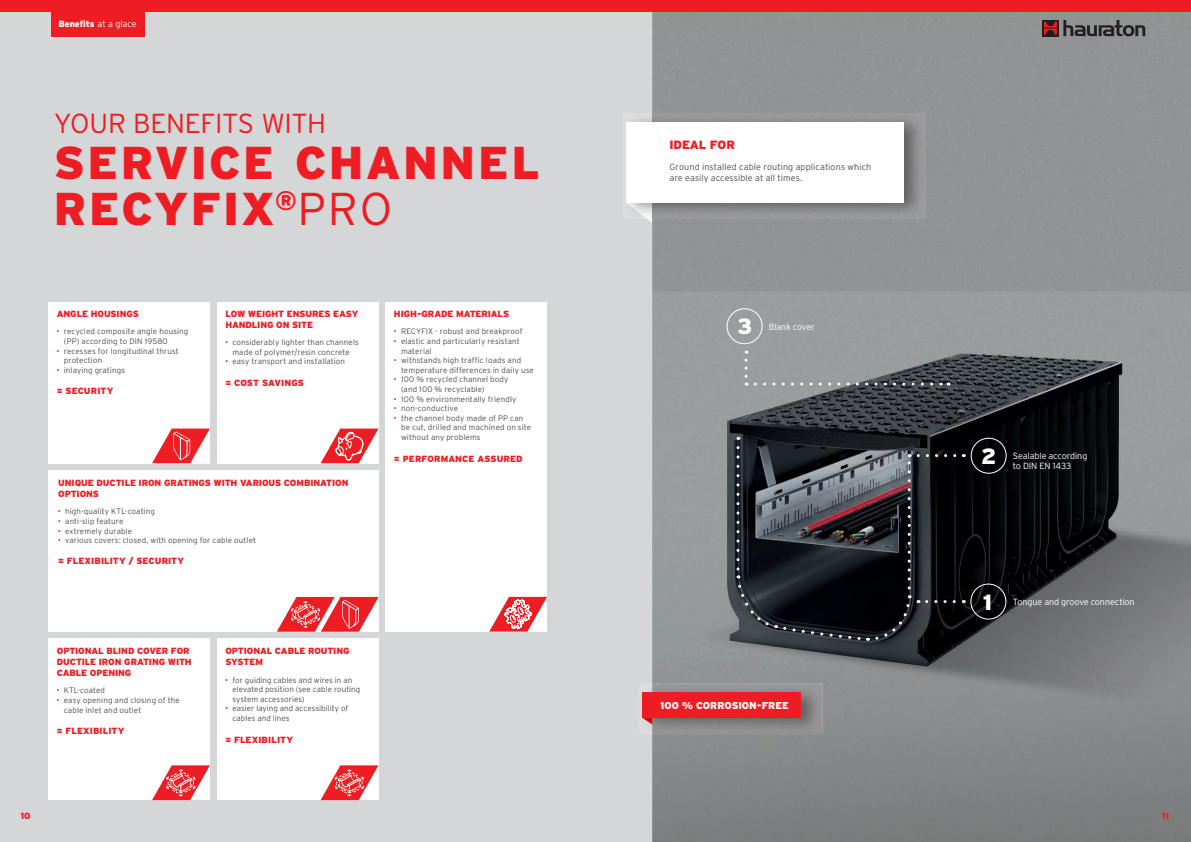
<style>
.page{position:relative;width:1191px;height:842px;background:#d5d6d8}
.page>*{position:absolute;margin:0;border:0;box-sizing:border-box;transform-origin:0 0}
.t1{font:900 46px/46px "Interstate";letter-spacing:.05em;color:#ee1d23}
.t2{font:300 27.5px "Interstate";letter-spacing:-.015em;color:#ee1d23}
.t3{font:900 22px "Interstate";color:#fff}
.t4{font:900 12px "Interstate";letter-spacing:-.01em;color:#ee1d23}
.t5{font:900 10px "Interstate";color:#fff}
.t6{font:900 9px/10.8px "Interstate";letter-spacing:-.005em;color:#ec1d25}
.t7{font:300 9px/10.8px "Interstate";letter-spacing:.01em;color:#4b4c4d}
.t8{font:300 9px/10.8px "Interstate";letter-spacing:-.01em;color:#fff}
.t9{font:900 9px "Interstate";letter-spacing:-.005em;color:#ee1d23}
.t10{font:900 9px "Interstate";letter-spacing:.015em;color:#ec1d25}
.t11{font:900 9px "Interstate";letter-spacing:-.005em;color:#fff}
.t12{font:300 8px/9.6px "Interstate";letter-spacing:.01em;color:#4b4c4d}
.s1{font-weight:300}
.s2{font-weight:900;color:#ee1d23}
</style>
<div class="page">
<img style="left:652px;top:11px;width:539px;height:831px">
<img style="left:651px;top:684px;width:171px;height:50px">
<img style="left:643px;top:718px;width:9px;height:6px">
<div style="left:642px;top:692px;width:159px;height:26px;background:#ee1d23"></div>
<div style="left:217px;top:302px;width:161px;height:161px;background:#fff"></div>
<div style="left:48px;top:302px;width:162px;height:161px;background:#fff"></div>
<div style="left:385px;top:302px;width:162px;height:330px;background:#fff"></div>
<div style="left:48px;top:638px;width:162px;height:162px;background:#fff"></div>
<div style="left:48px;top:470px;width:331px;height:162px;background:#fff"></div>
<div style="left:217px;top:638px;width:161px;height:162px;background:#fff"></div>
<div style="left:726px;top:308px;width:36px;height:36px;border:1px solid #fff;border-radius:50%"></div>
<div style="left:970px;top:584px;width:36px;height:36px;border:1px solid #fff;border-radius:50%"></div>
<div style="left:970px;top:438px;width:36px;height:36px;border:1px solid #fff;border-radius:50%"></div>
<svg style="left:744px;top:360px;width:3px;height:26px"></svg>
<svg style="left:755px;top:383px;width:194px;height:3px"></svg>
<svg style="left:736px;top:448px;width:176px;height:194px;background:#2f3137"></svg>
<svg style="left:918px;top:454px;width:46px;height:3px"></svg>
<div style="left:0;top:0;width:1191px;height:11px;background:#ee1d23"></div>
<div style="left:51px;top:0;width:93px;height:37px;background:#ee1d23"></div>
<svg style="left:918px;top:600px;width:36px;height:3px"></svg>
<svg style="left:1042px;top:20px;width:16px;height:16px"></svg>
<svg style="left:1044px;top:22px;width:12px;height:12px"></svg>
<svg style="left:1063px;top:20px;width:82px;height:16px"></svg>
<img style="left:638px;top:113px;width:287px;height:106px">
<img style="left:627px;top:203px;width:25px;height:16px">
<div style="left:626px;top:122px;width:278px;height:81px;background:#fff"></div>
<svg style="left:152px;top:429px;width:58px;height:34px"></svg>
<svg style="left:320px;top:429px;width:58px;height:34px"></svg>
<svg style="left:489px;top:597px;width:58px;height:35px"></svg>
<svg style="left:277px;top:597px;width:102px;height:35px"></svg>
<svg style="left:152px;top:765px;width:58px;height:35px"></svg>
<svg style="left:320px;top:765px;width:58px;height:35px"></svg>
<p class="t11" style="left:58px;top:19px;width:80px">Benefits <span class="s1">at a glace</span></p>
<h2 class="t2" style="left:54px;top:108px;width:274px">YOUR BENEFITS WITH</h2>
<h1 class="t1" style="left:54px;top:140px;width:487px">SERVICE CHANNEL<br>RECYFIX<sup>®</sup><span class="s1">PRO</span></h1>
<p class="t9" style="left:57px;top:308px;width:84px">ANGLE HOUSINGS</p>
<p class="t12" style="left:57px;top:327px;width:133px"><span class="s2">·</span> recycled composite angle housing</p>
<p class="t12" style="left:64px;top:336px;width:105px">(PP) according to DIN 19580</p>
<p class="t12" style="left:57px;top:346px;width:124px"><span class="s2">·</span> recesses for longitudinal thrust</p>
<p class="t12" style="left:64px;top:356px;width:40px">protection</p>
<p class="t12" style="left:57px;top:365px;width:70px"><span class="s2">·</span> inlaying gratings</p>
<p class="t9" style="left:57px;top:386px;width:58px">= SECURITY</p>
<p class="t6" style="left:225px;top:308px;width:135px">LOW WEIGHT ENSURES EASY<br>HANDLING ON SITE</p>
<p class="t12" style="left:225px;top:338px;width:135px"><span class="s2">·</span> considerably lighter than channels</p>
<p class="t12" style="left:232px;top:347px;width:119px">made of polymer/resin concrete</p>
<p class="t12" style="left:225px;top:357px;width:121px"><span class="s2">·</span> easy transport and installation</p>
<p class="t6" style="left:225px;top:377px;width:80px">= COST SAVINGS</p>
<p class="t6" style="left:58px;top:477px;width:292px">UNIQUE DUCTILE IRON GRATINGS WITH VARIOUS COMBINATION<br>OPTIONS</p>
<p class="t12" style="left:58px;top:507px;width:199px"><span class="s2">·</span> high-quality KTL-coating<br><span class="s2">·</span> anti-slip feature<br><span class="s2">·</span> extremely durable<br><span class="s2">·</span> various covers: closed, with opening for cable outlet</p>
<p class="t6" style="left:58px;top:555px;width:128px">= FLEXIBILITY / SECURITY</p>
<p class="t6" style="left:57px;top:645px;width:136px">OPTIONAL BLIND COVER FOR<br>DUCTILE IRON GRATING WITH<br>CABLE OPENING</p>
<p class="t12" style="left:57px;top:686px;width:50px"><span class="s2">·</span> KTL-coated</p>
<p class="t12" style="left:57px;top:695px;width:124px"><span class="s2">·</span> easy opening and closing of the</p>
<p class="t12" style="left:64px;top:705px;width:79px">cable inlet and outlet</p>
<p class="t10" style="left:57px;top:726px;width:69px">= FLEXIBILITY</p>
<p class="t6" style="left:225px;top:645px;width:126px">OPTIONAL CABLE ROUTING<br>SYSTEM</p>
<p class="t12" style="left:225px;top:675px;width:128px"><span class="s2">·</span> for guiding cables and wires in an</p>
<p class="t12" style="left:232px;top:684px;width:129px">elevated position (see cable routing</p>
<p class="t12" style="left:232px;top:694px;width:74px">system accessories)</p>
<p class="t12" style="left:225px;top:704px;width:124px"><span class="s2">·</span> easier laying and accessibility of</p>
<p class="t12" style="left:232px;top:713px;width:59px">cables and lines</p>
<p class="t10" style="left:225px;top:734px;width:69px">= FLEXIBILITY</p>
<p class="t6" style="left:394px;top:308px;width:117px">HIGH-GRADE MATERIALS</p>
<p class="t12" style="left:394px;top:327px;width:130px"><span class="s2">·</span> RECYFIX - robust and breakproof</p>
<p class="t12" style="left:394px;top:336px;width:127px"><span class="s2">·</span> elastic and particularly resistant</p>
<p class="t12" style="left:401px;top:346px;width:32px">material</p>
<p class="t12" style="left:394px;top:356px;width:129px"><span class="s2">·</span> withstands high traffic loads and</p>
<p class="t12" style="left:401px;top:365px;width:134px">temperature differences in daily use</p>
<p class="t12" style="left:394px;top:375px;width:116px"><span class="s2">·</span> 100 % recycled channel body</p>
<p class="t12" style="left:401px;top:384px;width:85px">(and 100 % recyclable)</p>
<p class="t12" style="left:394px;top:394px;width:124px"><span class="s2">·</span> 100 % environmentally friendly</p>
<p class="t12" style="left:394px;top:404px;width:66px"><span class="s2">·</span> non-conductive</p>
<p class="t12" style="left:394px;top:413px;width:131px"><span class="s2">·</span> the channel body made of PP can</p>
<p class="t12" style="left:401px;top:423px;width:131px">be cut, drilled and machined on site</p>
<p class="t12" style="left:401px;top:432px;width:81px">without any problems</p>
<p class="t6" style="left:394px;top:453px;width:130px">= PERFORMANCE ASSURED</p>
<h3 class="t4" style="left:669px;top:137px;width:67px">IDEAL FOR</h3>
<p class="t7" style="left:669px;top:161px;width:203px">Ground installed cable routing applications which are easily accessible at all times.</p>
<h3 class="t3" style="left:737px;top:314px;width:17px">3</h3>
<p class="t8" style="left:769px;top:321px;width:47px">Blank cover</p>
<p class="t5" style="left:660px;top:700px;width:130px">100 % CORROSION-FREE</p>
<h3 class="t3" style="left:981px;top:443px;width:17px">2</h3>
<p class="t8" style="left:1013px;top:450px;width:76px">Sealable according to DIN EN 1433</p>
<h3 class="t3" style="left:983px;top:589px;width:11px">1</h3>
<p class="t8" style="left:1013px;top:596px;width:123px">Tongue and groove connection</p>
<p class="t9" style="left:20px;top:811px;width:12px">10</p>
<p class="t9" style="left:1161px;top:811px;width:9px">11</p>
</div>
